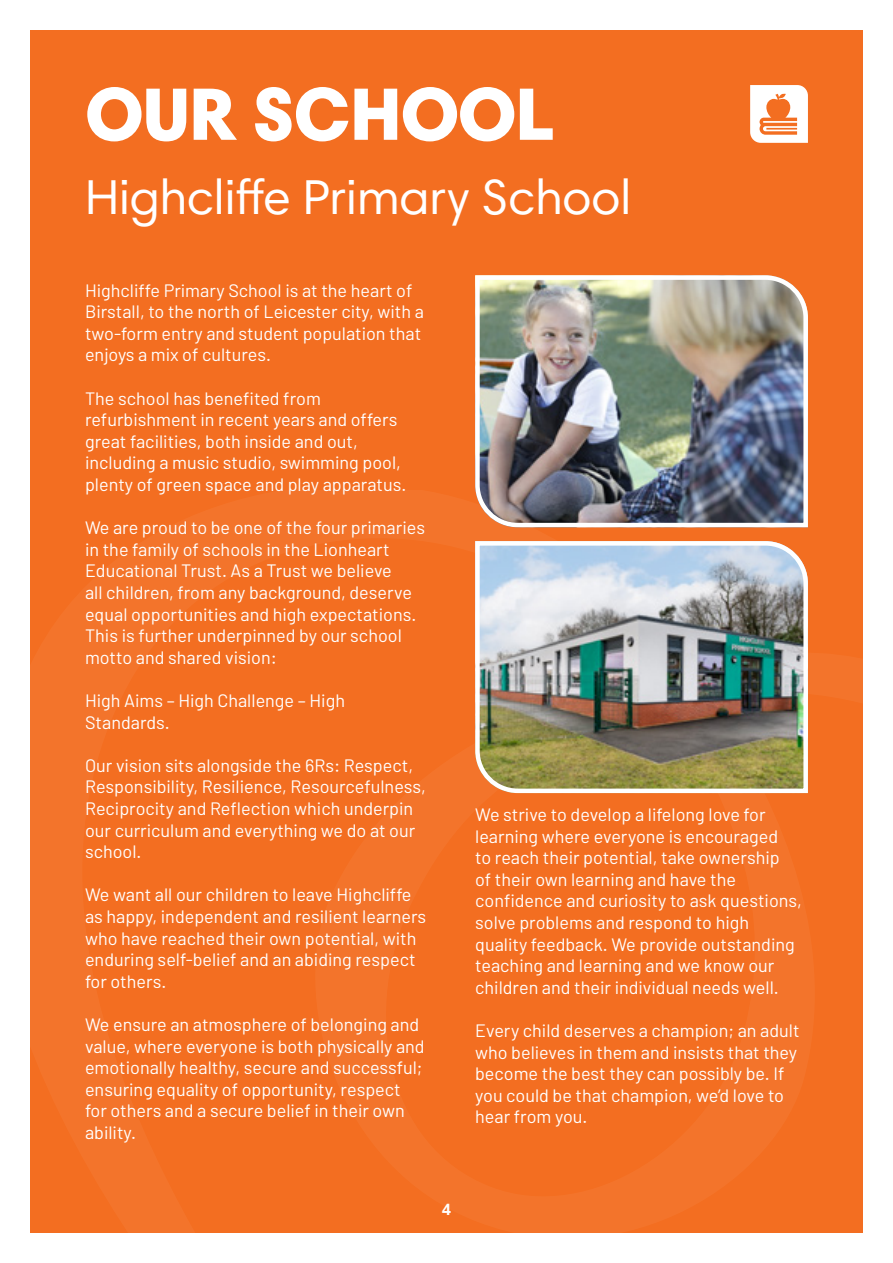
<style>
.page{position:relative;width:893px;height:1263px;background:#fff}
.page>*{position:absolute;margin:0;border:0;box-sizing:border-box;transform-origin:0 0}
.t1{font:900 75px "Harmonia Sans Pro Cyr";letter-spacing:-.02em;color:#fff}
.t2{font:49.5px "Harmonia Sans Pro Cyr";color:#fff}
.t3{font:18px/21.6px "Barlow";color:#fff}
.t4{font:700 16.5px "Harmonia Sans Pro Cyr";color:#fff}
</style>
<div class="page">
<div style="left:30px;top:30px;width:833px;height:1203px;background:#f36e21"></div>
<svg style="left:750px;top:85px;width:58px;height:58px"></svg>
<img style="left:475px;top:275px;width:333px;height:253px">
<img style="left:475px;top:541px;width:333px;height:253px">
<p class="t1" style="left:85px;top:66px;width:469px">OUR SCHOOL</p>
<p class="t2" style="left:85px;top:167px;width:548px">Highcliffe Primary School</p>
<p class="t3" style="left:85px;top:279px;width:340px">Highcliffe Primary School is at the heart of Birstall, to the north of Leicester city, with a two-form entry and student population that enjoys a mix of cultures.</p>
<p class="t3" style="left:85px;top:387px;width:323px">The school has benefited from refurbishment in recent years and offers great facilities, both inside and out, including a music studio, swimming pool, plenty of green space and play apparatus.</p>
<p class="t3" style="left:85px;top:516px;width:342px">We are proud to be one of the four primaries in the family of schools in the Lionheart Educational Trust. As a Trust we believe<br>all children, from any background, deserve equal opportunities and high expectations.<br>This is further underpinned by our school motto and shared vision:</p>
<p class="t3" style="left:85px;top:689px;width:261px">High Aims – High Challenge – High<br>Standards.</p>
<p class="t3" style="left:85px;top:754px;width:342px">Our vision sits alongside the 6Rs: Respect, Responsibility, Resilience, Resourcefulness, Reciprocity and Reflection which underpin our curriculum and everything we do at our school.</p>
<p class="t3" style="left:85px;top:884px;width:343px">We want all our children to leave Highcliffe as happy, independent and resilient learners who have reached their own potential, with enduring self-belief and an abiding respect for others.</p>
<p class="t3" style="left:85px;top:1013px;width:341px">We ensure an atmosphere of belonging and value, where everyone is both physically and emotionally healthy, secure and successful; ensuring equality of opportunity, respect for others and a secure belief in their own ability.</p>
<p class="t4" style="left:442px;top:1198px;width:11px">4</p>
<p class="t3" style="left:475px;top:803px;width:328px">We strive to develop a lifelong love for learning where everyone is encouraged<br>to reach their potential, take ownership<br>of their own learning and have the confidence and curiosity to ask questions, solve problems and respond to high quality feedback. We provide outstanding teaching and learning and we know our children and their individual needs well.</p>
<p class="t3" style="left:475px;top:1019px;width:326px">Every child deserves a champion; an adult who believes in them and insists that they become the best they can possibly be. If you could be that champion, we’d love to hear from you.</p>
</div>
